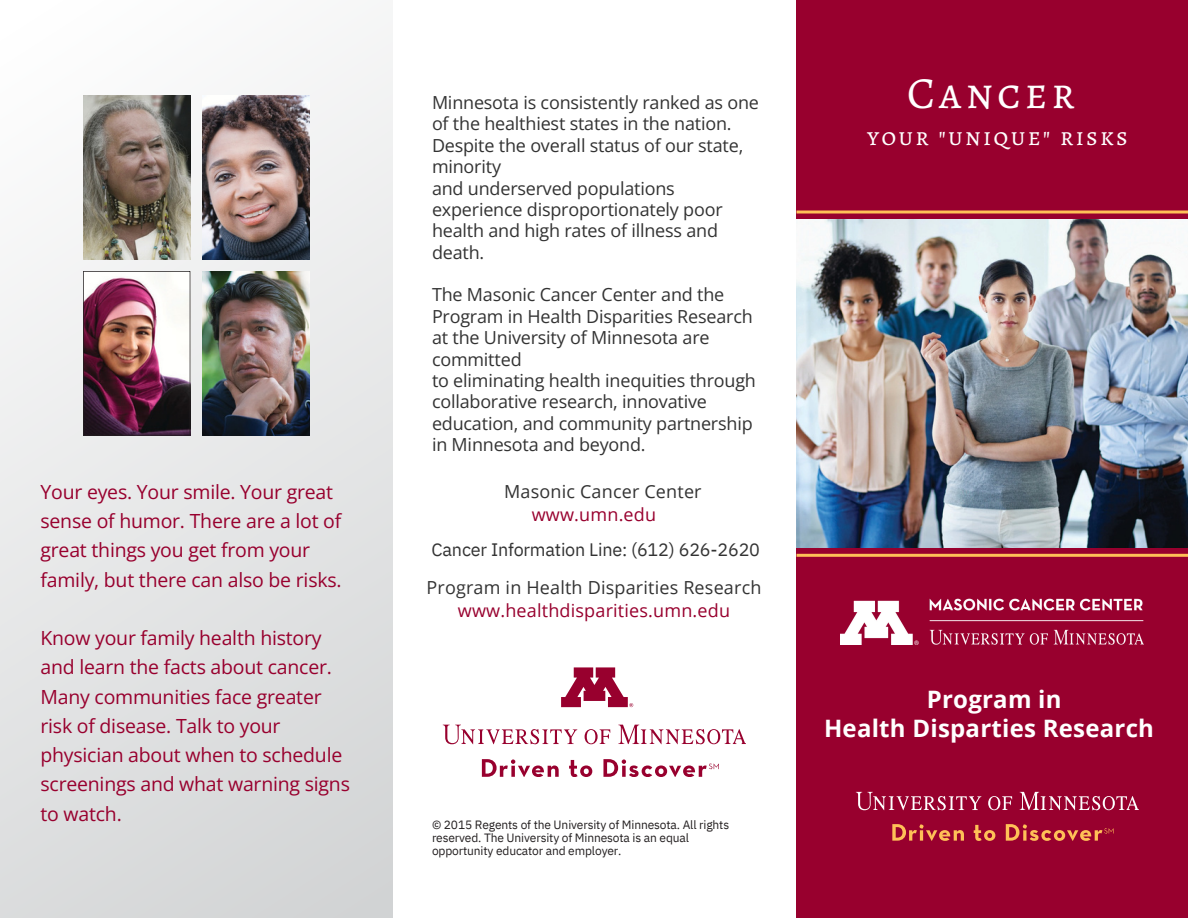
<style>
.page{position:relative;width:1188px;height:918px;background:#fff}
.page>*{position:absolute;margin:0;border:0;box-sizing:border-box;transform-origin:0 0}
.t1{font:44.7px "Alegreya SC";letter-spacing:.09em;color:#fff}
.t2{font:25.5px "Alegreya SC";letter-spacing:.09em;color:#fff}
.t3{font:700 24px "Open Sans";letter-spacing:.01em;color:#fff}
.t4{font:19.5px/29.2px "Open Sans";letter-spacing:-.01em;color:#98002e}
.t5{font:18px/21.3px "Open Sans";letter-spacing:-.01em;color:#333}
.t6{font:18px/22.5px "Open Sans";letter-spacing:.01em;color:#333}
.t7{font:18px "IBM Plex Sans";letter-spacing:-.01em;color:#333}
.t8{font:12px/13px "IBM Plex Sans";letter-spacing:-.01em;color:#231f20}
.s1{color:#98002e}
</style>
<div class="page">
<div style="left:0;top:0;width:393px;height:918px;background:linear-gradient(to bottom,#f9f9f9,#d6d7d8)"></div>
<div style="left:796px;top:0;width:392px;height:918px;background:#98002e"></div>
<hr style="left:796px;top:211px;width:392px;height:3px;background:#fec057">
<hr style="left:796px;top:554px;width:392px;height:3px;background:#fec057">
<img style="left:203px;top:95px;width:107px;height:165px">
<img style="left:203px;top:271px;width:107px;height:165px">
<img style="left:84px;top:95px;width:106px;height:164px">
<img style="left:83px;top:271px;width:107px;height:165px">
<img style="left:796px;top:219px;width:392px;height:329px">
<svg style="left:561px;top:667px;width:72px;height:40px"></svg>
<svg style="left:618px;top:725px;width:128px;height:19px"></svg>
<svg style="left:585px;top:729px;width:25px;height:15px"></svg>
<svg style="left:443px;top:725px;width:134px;height:19px"></svg>
<svg style="left:482px;top:759px;width:77px;height:18px"></svg>
<svg style="left:569px;top:760px;width:23px;height:17px"></svg>
<svg style="left:603px;top:759px;width:116px;height:18px"></svg>
<svg style="left:1020px;top:792px;width:119px;height:18px"></svg>
<svg style="left:988px;top:796px;width:24px;height:14px"></svg>
<svg style="left:856px;top:792px;width:125px;height:18px"></svg>
<svg style="left:892px;top:824px;width:72px;height:17px"></svg>
<svg style="left:974px;top:825px;width:21px;height:16px"></svg>
<svg style="left:1006px;top:824px;width:108px;height:17px"></svg>
<img style="left:841px;top:598px;width:302px;height:46px">
<p class="t4" style="left:40px;top:477px;width:303px">Your eyes. Your smile. Your great sense of humor. There are a lot of great things you get from your family, but there can also be risks.</p>
<p class="t4" style="left:40px;top:623px;width:311px">Know your family health history and learn the facts about cancer.<br>Many communities face greater risk of disease. Talk to your physician about when to schedule screenings and what warning signs to watch.</p>
<p class="t5" style="left:432px;top:91px;width:328px">Minnesota is consistently ranked as one of the healthiest states in the nation.<br>Despite the overall status of our state, minority</p>
<p class="t5" style="left:432px;top:177px;width:292px">and underserved populations experience disproportionately poor health and high rates of illness and death.</p>
<p class="t5" style="left:432px;top:284px;width:294px">The Masonic Cancer Center and the</p>
<p class="t5" style="left:432px;top:305px;width:322px">Program in Health Disparities Research at the University of Minnesota are committed</p>
<p class="t5" style="left:432px;top:369px;width:326px">to eliminating health inequities through collaborative research, innovative education, and community partnership in Minnesota and beyond.</p>
<p class="t6" style="left:532px;top:480px;width:171px;text-indent:-28px">Masonic Cancer Center <span class="s1">www.umn.edu</span></p>
<p class="t7" style="left:432px;top:538px;width:330px">Cancer Information Line: (612) 626-2620</p>
<p class="t6" style="left:426px;top:576px;width:336px;text-align:center">Program in Health Disparities Research <span class="s1">www.healthdisparities.umn.edu</span></p>
<p class="t8" style="left:432px;top:818px;width:299px">© 2015 Regents of the University of Minnesota. All rights reserved. The University of Minnesota is an equal opportunity educator and employer.</p>
<p class="t1" style="left:907px;top:63px;width:169px">Cancer</p>
<p class="t2" style="left:867px;top:120px;width:262px">your "unique" risks</p>
<p class="t3" style="left:927px;top:682px;width:136px">Program in</p>
<p class="t3" style="left:824px;top:712px;width:332px">Health Disparties Research</p>
</div>
